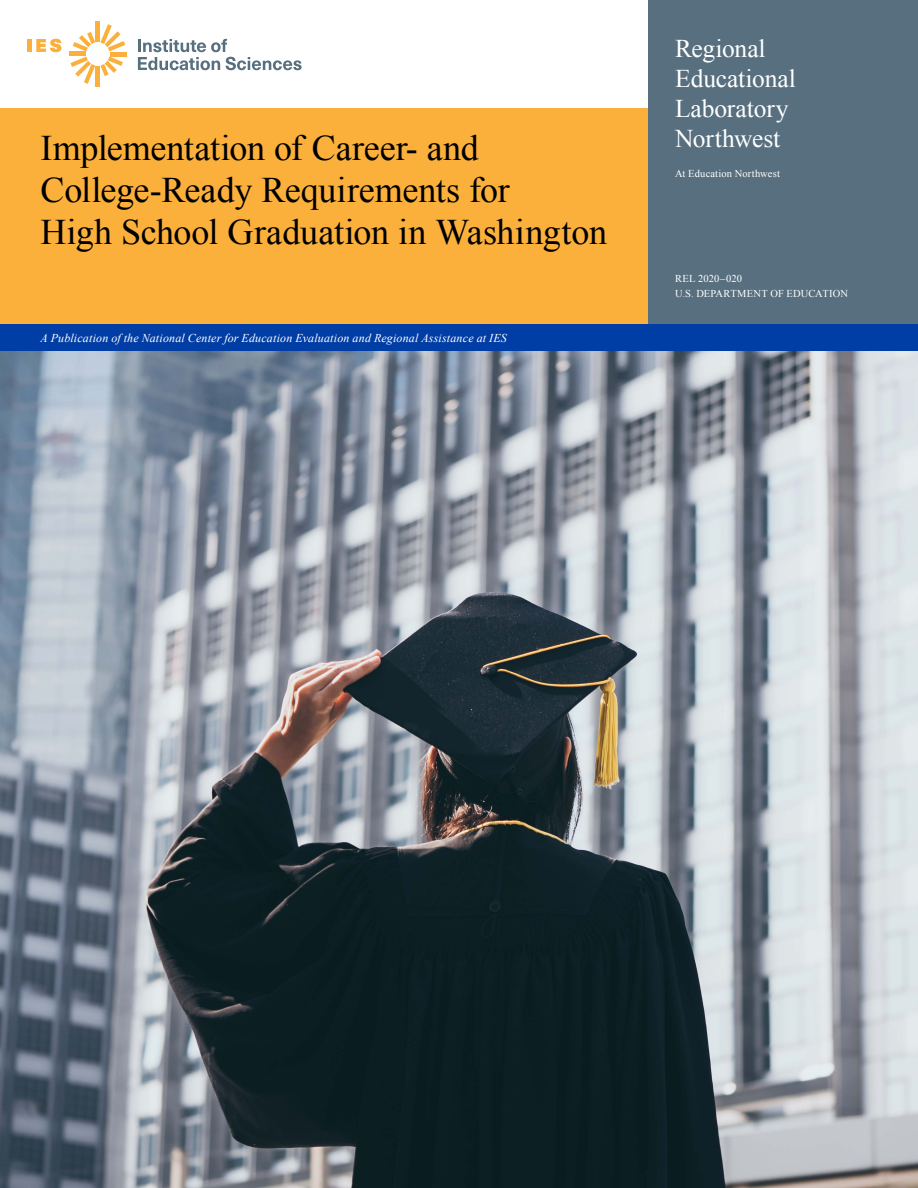
<style>
.page{position:relative;width:918px;height:1188px;background:#fff}
.page>*{position:absolute;margin:0;border:0;box-sizing:border-box;transform-origin:0 0}
.t1{font:36px/42px "Times New Roman";letter-spacing:-.005em;color:#000}
.t2{font:25.5px/30px "Times New Roman";letter-spacing:-.005em;color:#fff}
.t3{font:italic 12px "Times New Roman";letter-spacing:.015em;color:#fff}
.t4{font:10.5px "Times New Roman";letter-spacing:.015em;color:#fff}
</style>
<div class="page">
<svg style="left:36px;top:39px;width:25px;height:13px"></svg>
<hr style="left:96px;top:22px;width:4px;height:20px;background:#fbb03b">
<hr style="left:69px;top:52px;width:17px;height:4px;background:#fbb03b">
<hr style="left:96px;top:66px;width:4px;height:20px;background:#fbb03b">
<svg style="left:70px;top:57px;width:53px;height:27px"></svg>
<hr style="left:110px;top:52px;width:17px;height:4px;background:#fbb03b">
<svg style="left:73px;top:24px;width:52px;height:27px"></svg>
<hr style="left:27px;top:39px;width:4px;height:13px;background:#fbb03b">
<svg style="left:138px;top:39px;width:164px;height:31px"></svg>
<div style="left:0;top:324px;width:918px;height:27px;background:#003da5"></div>
<img style="left:0;top:351px;width:918px;height:837px">
<div style="left:648px;top:0;width:270px;height:324px;background:#576f7f"></div>
<div style="left:0;top:108px;width:648px;height:216px;background:#fbb03b"></div>
<h1 class="t1" style="left:40px;top:126px;width:568px">Implementation of Career- and<br>College-Ready Requirements for<br>High School Graduation in Washington</h1>
<p class="t3" style="left:40px;top:329px;width:468px">A Publication of the National Center for Education Evaluation and Regional Assistance at IES</p>
<p class="t2" style="left:675px;top:33px;width:122px">Regional<br>Educational<br>Laboratory<br>Northwest</p>
<p class="t4" style="left:675px;top:166px;width:106px">At Education Northwest</p>
<p class="t4" style="left:675px;top:271px;width:69px">REL 2020–020</p>
<p class="t4" style="left:675px;top:286px;width:174px">U.S. DEPARTMENT OF EDUCATION</p>
</div>
